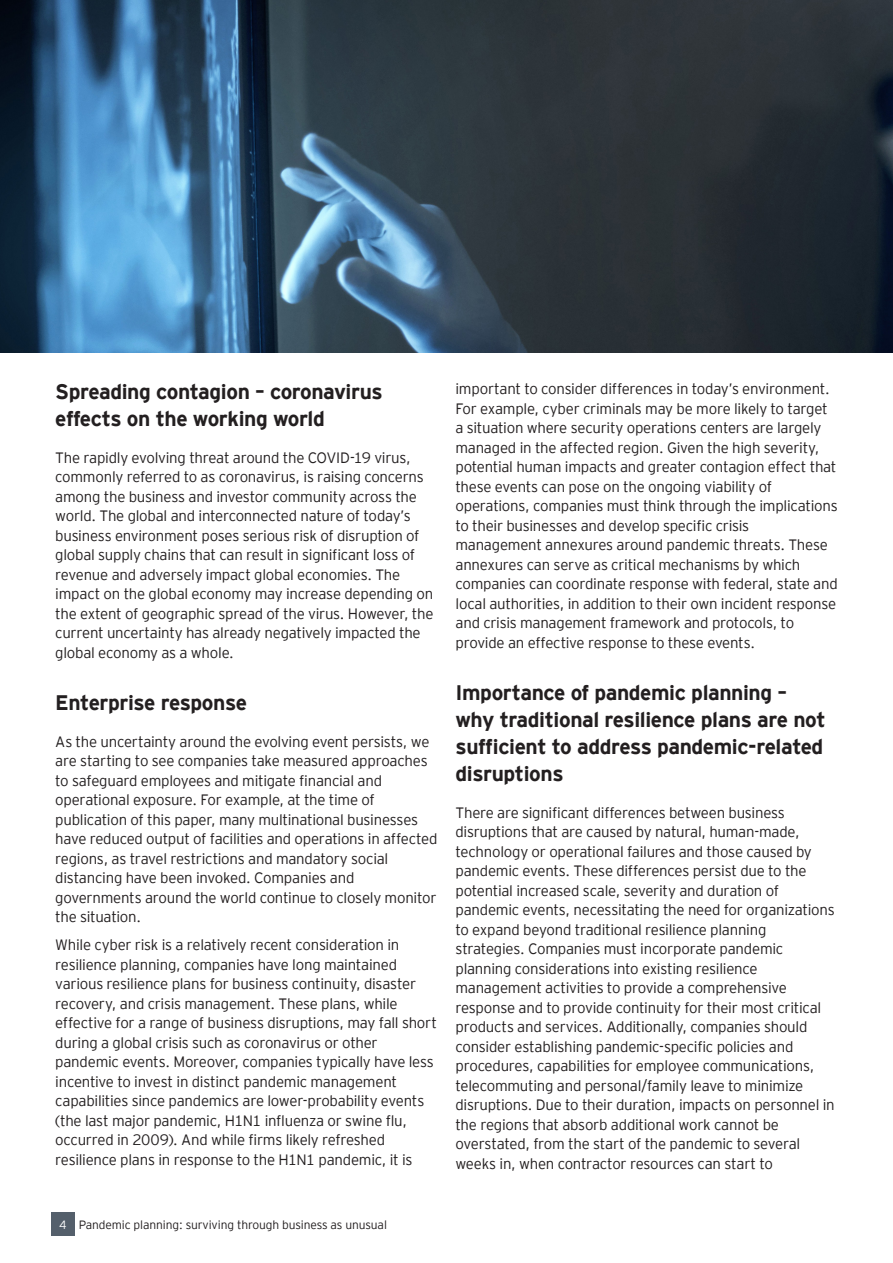
<style>
.page{position:relative;width:893px;height:1263px;background:#fff}
.page>*{position:absolute;margin:0;border:0;box-sizing:border-box;transform-origin:0 0}
.Body_heading_without{font:700 21px/27px "EY Interstate";letter-spacing:-.02em;color:#231f20}
.body{font:300 15px/19.5px "EY Interstate";letter-spacing:-.02em;color:#231f20}
.t1{font:300 12px "EY Interstate";letter-spacing:-.01em;color:#231f20}
.s1{color:#fff}
</style>
<div class="page">
<div style="left:51px;top:1212px;width:24px;height:23px;background:#545f6b"></div>
<img style="left:0;top:0;width:893px;height:353px">
<p class="Body_heading_without" style="left:55px;top:377px;width:329px">Spreading contagion – coronavirus effects on the working world</p>
<p class="body" style="left:55px;top:447px;width:380px">The rapidly evolving threat around the COVID-19 virus, commonly referred to as coronavirus, is raising concerns among the business and investor community across the world. The global and interconnected nature of today’s business environment poses serious risk of disruption of global supply chains that can result in significant loss of revenue and adversely impact global economies. The impact on the global economy may increase depending on the extent of geographic spread of the virus. However, the current uncertainty has already negatively impacted the global economy as a whole.</p>
<p class="Body_heading_without" style="left:55px;top:688px;width:193px">Enterprise response</p>
<p class="body" style="left:55px;top:731px;width:384px">As the uncertainty around the evolving event persists, we are starting to see companies take measured approaches to safeguard employees and mitigate financial and operational exposure. For example, at the time of publication of this paper, many multinational businesses have reduced output of facilities and operations in affected regions, as travel restrictions and mandatory social distancing have been invoked. Companies and governments around the world continue to closely monitor the situation.</p>
<p class="body" style="left:55px;top:934px;width:383px">While cyber risk is a relatively recent consideration in resilience planning, companies have long maintained various resilience plans for business continuity, disaster recovery, and crisis management. These plans, while effective for a range of business disruptions, may fall short during a global crisis such as coronavirus or other pandemic events. Moreover, companies typically have less incentive to invest in distinct pandemic management capabilities since pandemics are lower-probability events (the last major pandemic, H1N1 influenza or swine flu, occurred in 2009). And while firms likely refreshed resilience plans in response to the H1N1 pandemic, it is</p>
<p class="t1" style="left:59px;top:1216px;width:329px"><span class="s1">4</span> Pandemic planning: surviving through business as unusual</p>
<p class="body" style="left:455px;top:378px;width:384px">important to consider differences in today’s environment.<br>For example, cyber criminals may be more likely to target a situation where security operations centers are largely managed in the affected region. Given the high severity, potential human impacts and greater contagion effect that these events can pose on the ongoing viability of operations, companies must think through the implications to their businesses and develop specific crisis management annexures around pandemic threats. These annexures can serve as critical mechanisms by which companies can coordinate response with federal, state and local authorities, in addition to their own incident response and crisis management framework and protocols, to provide an effective response to these events.</p>
<p class="Body_heading_without" style="left:455px;top:678px;width:372px">Importance of pandemic planning – why traditional resilience plans are not sufficient to address pandemic-related disruptions</p>
<p class="body" style="left:455px;top:802px;width:381px">There are significant differences between business disruptions that are caused by natural, human-made, technology or operational failures and those caused by pandemic events. These differences persist due to the potential increased scale, severity and duration of pandemic events, necessitating the need for organizations to expand beyond traditional resilience planning strategies. Companies must incorporate pandemic planning considerations into existing resilience management activities to provide a comprehensive response and to provide continuity for their most critical products and services. Additionally, companies should consider establishing pandemic-specific policies and procedures, capabilities for employee communications, telecommuting and personal/family leave to minimize disruptions. Due to their duration, impacts on personnel in the regions that absorb additional work cannot be overstated, from the start of the pandemic to several weeks in, when contractor resources can start to</p>
</div>
